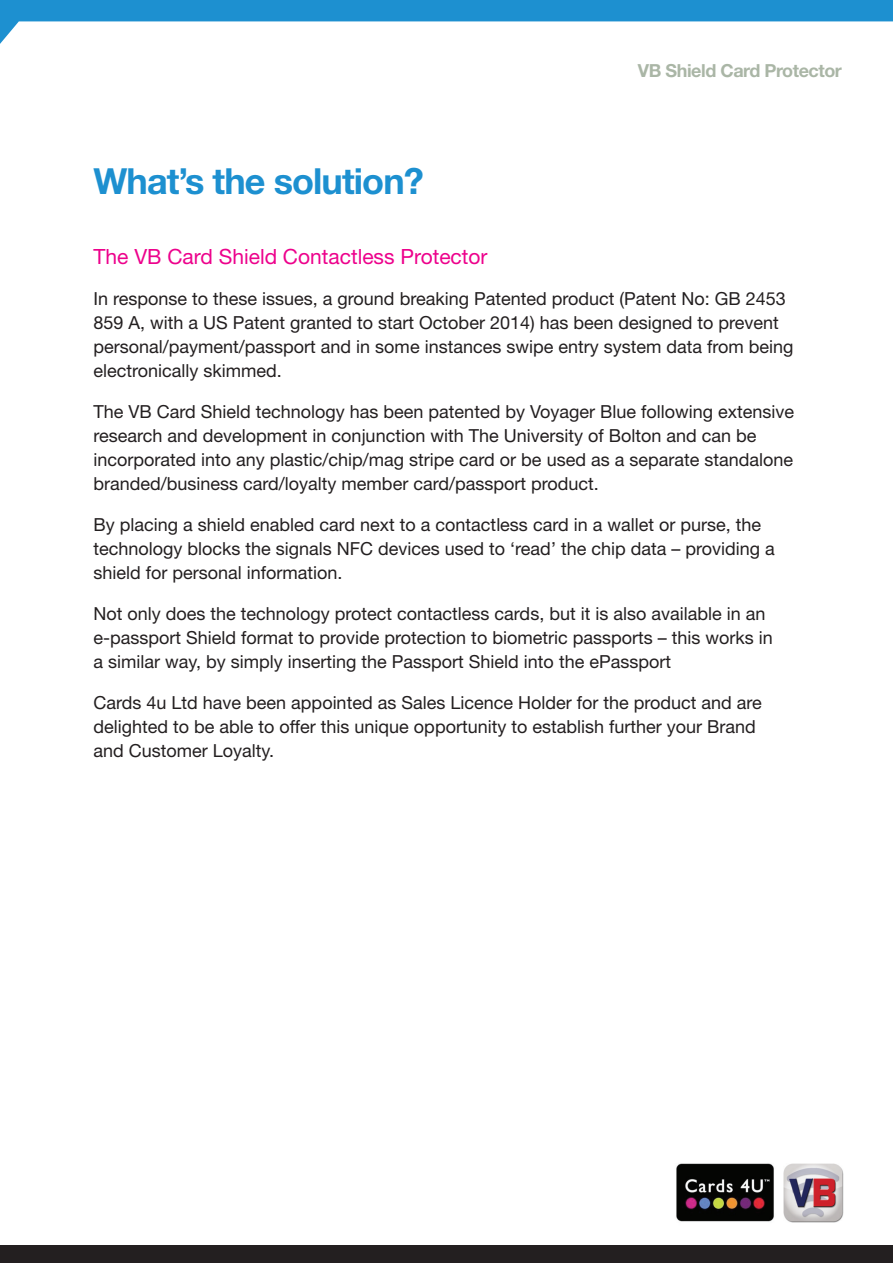
<style>
.page{position:relative;width:893px;height:1263px;background:#fff}
.page>*{position:absolute;margin:0;border:0;box-sizing:border-box;transform-origin:0 0}
.t1{font:700 36px "Helvetica Neue LT Std";letter-spacing:-.025em;color:#1d90d0}
.t2{font:21px "Helvetica Neue LT Std";color:#ed028c}
.t3{font:18px/24px "Helvetica Neue LT Std";color:#231f20}
.t4{font:700 18px "Helvetica Neue LT Std";letter-spacing:-.025em;color:#aab6a6}
</style>
<div class="page">
<div style="left:0;top:1246px;width:893px;height:17px;background:#231f20"></div>
<svg style="left:0;top:0;width:893px;height:44px"></svg>
<img style="left:676px;top:1163px;width:98px;height:59px">
<img style="left:784px;top:1163px;width:59px;height:60px">
<h1 class="t1" style="left:94px;top:159px;width:332px">What’s the solution?</h1>
<p class="t4" style="left:638px;top:59px;width:206px">VB Shield Card Protector</p>
<p class="t2" style="left:94px;top:244px;width:395px">The VB Card Shield Contactless Protector</p>
<p class="t3" style="left:94px;top:286px;width:701px">In response to these issues, a ground breaking Patented product (Patent No: GB 2453<br>859 A, with a US Patent granted to start October 2014) has been designed to prevent personal/payment/passport and in some instances swipe entry system data from being electronically skimmed.</p>
<p class="t3" style="left:94px;top:399px;width:702px">The VB Card Shield technology has been patented by Voyager Blue following extensive research and development in conjunction with The University of Bolton and can be incorporated into any plastic/chip/mag stripe card or be used as a separate standalone branded/business card/loyalty member card/passport product.</p>
<p class="t3" style="left:94px;top:512px;width:683px">By placing a shield enabled card next to a contactless card in a wallet or purse, the technology blocks the signals NFC devices used to ‘read’ the chip data – providing a shield for personal information.</p>
<p class="t3" style="left:94px;top:601px;width:681px">Not only does the technology protect contactless cards, but it is also available in an e-passport Shield format to provide protection to biometric passports – this works in a similar way, by simply inserting the Passport Shield into the ePassport</p>
<p class="t3" style="left:94px;top:690px;width:670px">Cards 4u Ltd have been appointed as Sales Licence Holder for the product and are delighted to be able to offer this unique opportunity to establish further your Brand and Customer Loyalty.</p>
</div>
